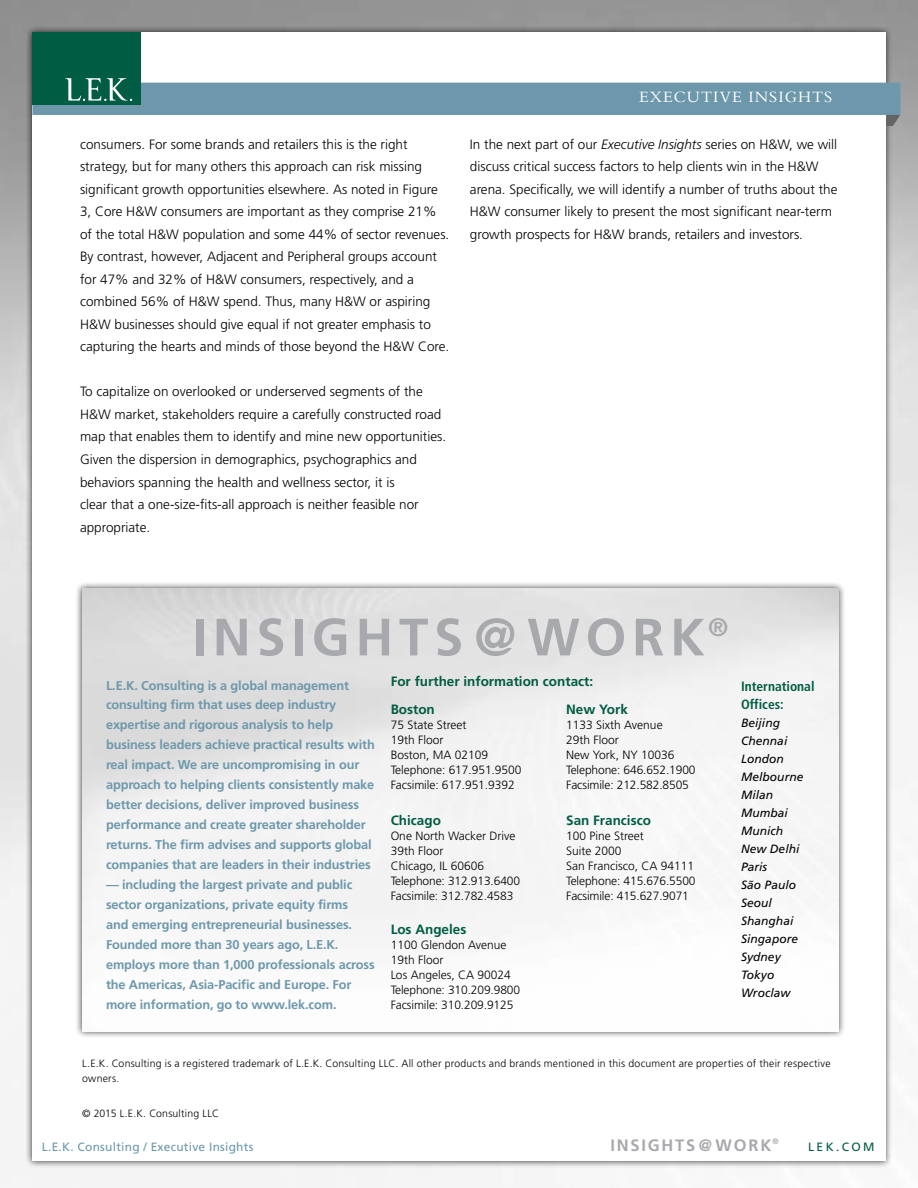
<style>
.page{position:relative;width:918px;height:1188px;background:#fff}
.page>*{position:absolute;margin:0;border:0;box-sizing:border-box;transform-origin:0 0}
.t1{font:700 52.5px "Frutiger";letter-spacing:.11em;color:#a7a9ac}
.t2{font:16.5px "Bembo Std";letter-spacing:.06em;color:#fff}
.t3{font:700 16.5px "Frutiger";letter-spacing:.11em;color:#a7a9ac}
.t4{font:300 13.5px/22.5px "Frutiger";color:#000}
.t5{font:700 13.5px "Frutiger";color:#005c42}
.t6{font:700 condensed 13.5px/18px "Frutiger";color:#005c42}
.t7{font:700 12.75px/20px "Frutiger";letter-spacing:-.01em;color:#6d98ac}
.t8{font:300 12px/15px "Frutiger";letter-spacing:-.005em;color:#000}
.t9{font:italic 12px/18px "Frutiger";letter-spacing:.005em;color:#000}
.t10{font:12px "Frutiger";letter-spacing:.02em;color:#6d98ac}
.t11{font:12px "Frutiger";letter-spacing:.2em;color:#005c42}
.t12{font:300 10.5px/15px "Frutiger";letter-spacing:.02em;color:#000}
.t13{font:700 7.8px "Frutiger";color:#a7a9ac}
.s1{font-style:italic}
</style>
<div class="page">
<div style="left:26px;top:26px;width:867px;height:1141px;background:#000;opacity:.75"></div>
<div style="left:32px;top:32px;width:854px;height:1129px;background:#fff"></div>
<div style="left:32px;top:32px;width:108px;height:73px;background:#005c42"></div>
<svg style="left:32px;top:78px;width:868px;height:48px"></svg>
<div style="left:76px;top:582px;width:769px;height:456px;background:#000;opacity:.75"></div>
<img style="left:82px;top:589px;width:757px;height:443px">
<p class="t4" style="left:80px;top:133px;width:371px">consumers. For some brands and retailers this is the right strategy, but for many others this approach can risk missing significant growth opportunities elsewhere. As noted in Figure 3, Core H&amp;W consumers are important as they comprise 21% of the total H&amp;W population and some 44% of sector revenues.<br>By contrast, however, Adjacent and Peripheral groups account for 47% and 32% of H&amp;W consumers, respectively, and a combined 56% of H&amp;W spend. Thus, many H&amp;W or aspiring H&amp;W businesses should give equal if not greater emphasis to capturing the hearts and minds of those beyond the H&amp;W Core.</p>
<p class="t4" style="left:80px;top:381px;width:368px">To capitalize on overlooked or underserved segments of the H&amp;W market, stakeholders require a carefully constructed road map that enables them to identify and mine new opportunities.<br>Given the dispersion in demographics, psychographics and behaviors spanning the health and wellness sector, it is<br>clear that a one-size-fits-all approach is neither feasible nor appropriate.</p>
<p class="t2" style="left:639px;top:87px;width:195px">EXE CUTIVE INSIGHTS</p>
<p class="t4" style="left:470px;top:133px;width:369px">In the next part of our <span class="s1">Executive Insights</span> series on H&amp;W, we will discuss critical success factors to help clients win in the H&amp;W arena. Specifically, we will identify a number of truths about the H&amp;W consumer likely to present the most significant near-term growth prospects for H&amp;W brands, retailers and investors.</p>
<h1 class="t1" style="left:192px;top:606px;width:538px">insights@WORK<sup>®</sup></h1>
<p class="t7" style="left:106px;top:675px;width:270px">L.E.K. Consulting is a global management consulting firm that uses deep industry expertise and rigorous analysis to help business leaders achieve practical results with real impact. We are uncompromising in our approach to helping clients consistently make better decisions, deliver improved business performance and create greater shareholder returns. The firm advises and supports global companies that are leaders in their industries</p>
<p class="t7" style="left:106px;top:875px;width:270px">— including the largest private and public sector organizations, private equity firms<br>and emerging entrepreneurial businesses.<br>Founded more than 30 years ago, L.E.K. employs more than 1,000 professionals across the Americas, Asia-Pacific and Europe. For more information, go to www.lek.com.</p>
<p class="t5" style="left:391px;top:673px;width:204px">For further information contact:</p>
<p class="t5" style="left:391px;top:702px;width:46px">Boston</p>
<p class="t8" style="left:391px;top:718px;width:132px">75 State Street<br>19th Floor<br>Boston, MA 02109<br>Telephone: 617.951.9500<br>Facsimile: 617.951.9392</p>
<p class="t5" style="left:391px;top:812px;width:52px">Chicago</p>
<p class="t8" style="left:391px;top:828px;width:131px">One North Wacker Drive<br>39th Floor<br>Chicago, IL 60606<br>Telephone: 312.913.6400<br>Facsimile: 312.782.4583</p>
<p class="t5" style="left:391px;top:922px;width:77px">Los Angeles</p>
<p class="t8" style="left:391px;top:938px;width:131px">1100 Glendon Avenue<br>19th Floor<br>Los Angeles, CA 90024<br>Telephone: 310.209.9800<br>Facsimile: 310.209.9125</p>
<p class="t5" style="left:566px;top:702px;width:63px">New York</p>
<p class="t8" style="left:566px;top:718px;width:131px">1133 Sixth Avenue<br>29th Floor<br>New York, NY 10036<br>Telephone: 646.652.1900<br>Facsimile: 212.582.8505</p>
<p class="t5" style="left:566px;top:812px;width:86px">San Francisco</p>
<p class="t8" style="left:566px;top:828px;width:131px">100 Pine Street<br>Suite 2000<br>San Francisco, CA 94111<br>Telephone: 415.676.5500<br>Facsimile: 415.627.9071</p>
<p class="t6" style="left:741px;top:678px;width:75px">International<br>Offices:</p>
<p class="t9" style="left:741px;top:714px;width:64px">Beijing<br>Chennai<br>London<br>Melbourne<br>Milan<br>Mumbai<br>Munich<br>New Delhi<br>Paris<br>São Paulo<br>Seoul<br>Shanghai<br>Singapore<br>Sydney<br>Tokyo<br>Wroclaw</p>
<p class="t12" style="left:82px;top:1055px;width:750px">L.E.K. Consulting is a registered trademark of L.E.K. Consulting LLC. All other products and brands mentioned in this document are properties of their respective owners.</p>
<p class="t12" style="left:82px;top:1106px;width:138px">© 2015 L.E.K. Consulting LLC</p>
<p class="t10" style="left:42px;top:1140px;width:213px">L.E .K. Consulting / Executive Insights</p>
<p class="t13" style="left:772px;top:1137px;width:8px">®</p>
<p class="t3" style="left:610px;top:1136px;width:163px">insights@WORK</p>
<p class="t11" style="left:808px;top:1140px;width:68px">lek.com</p>
</div>
